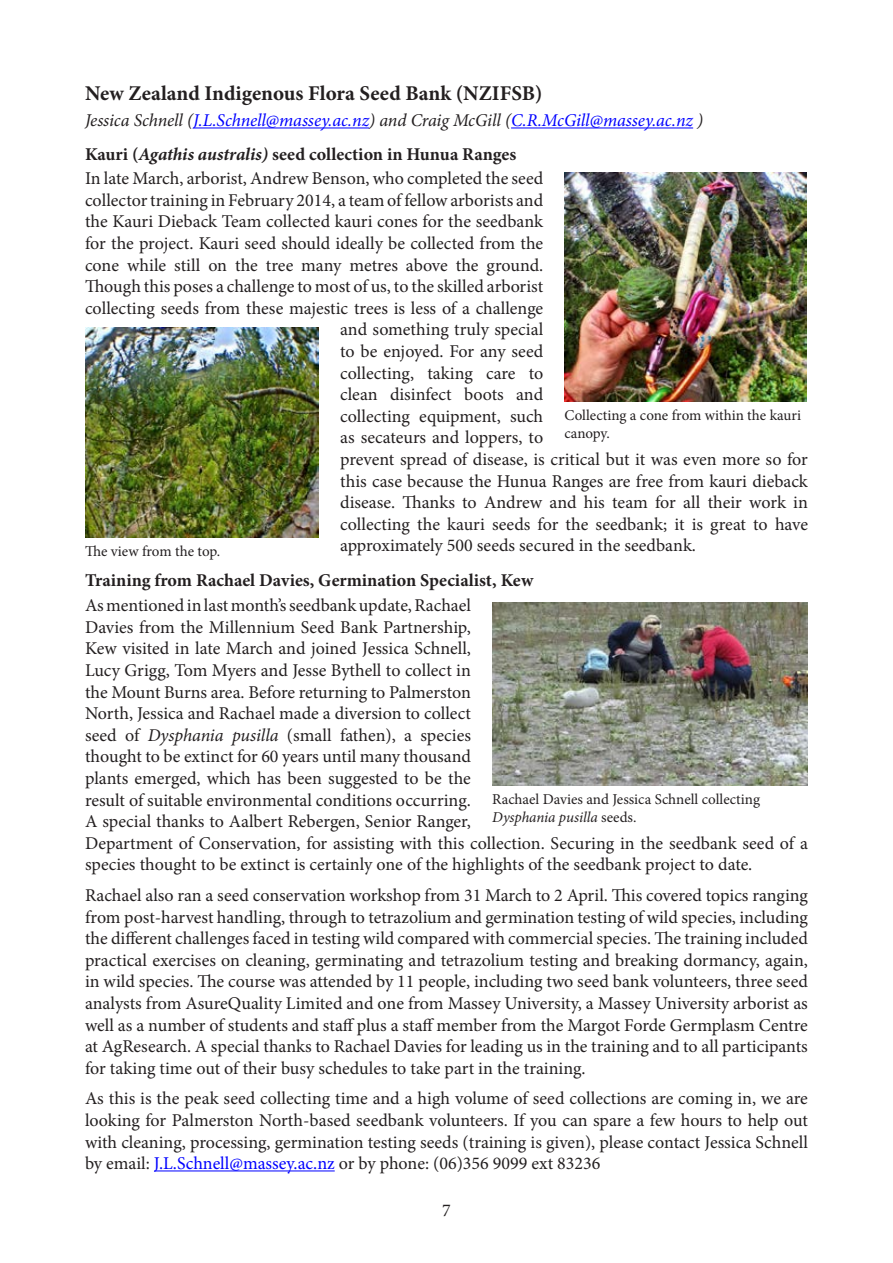
<style>
.page{position:relative;width:893px;height:1263px;background:#fff}
.page>*{position:absolute;margin:0;border:0;box-sizing:border-box;transform-origin:0 0}
.Heading_1_Newsletter{font:700 21px "Minion Pro";color:#231f20}
.Normal_Newsletter_bo{font:18px/21.6px "Minion Pro";color:#231f20;text-align:justify}
.Heading_3{font:700 18px "Minion Pro";color:#231f20}
.Author_source{font:italic 18px "Minion Pro";letter-spacing:-.005em;color:#00f}
.t1{font:15px/18px "Minion Pro";color:#231f20}
.s1{color:#231f20}
.s2{font-style:italic}
.s3{color:#00f}
</style>
<div class="page">
<hr style="left:193px;top:128px;width:176px;height:1px;background:#00f">
<hr style="left:511px;top:128px;width:182px;height:1px;background:#00f">
<hr style="left:154px;top:1170px;width:181px;height:1px;background:#00f">
<img style="left:564px;top:172px;width:243px;height:230px">
<img style="left:85px;top:328px;width:233px;height:210px">
<img style="left:492px;top:602px;width:316px;height:184px">
<p class="Heading_1_Newsletter" style="left:85px;top:79px;width:459px">New Zealand Indigenous Flora Seed Bank (NZIFSB)</p>
<p class="Author_source" style="left:85px;top:108px;width:620px"><span class="s1">Jessica Schnell (</span>J.L.Schnell@massey.ac.nz<span class="s1">) and Craig McGill (</span>C.R.McGill@massey.ac.nz <span class="s1">)</span></p>
<p class="Heading_3" style="left:85px;top:141px;width:433px">Kauri (<span class="s2">Agathis australis)</span> seed collection in Hunua Ranges</p>
<p class="Normal_Newsletter_bo" style="left:85px;top:168px;width:460px">In late March, arborist, Andrew Benson, who completed the seed</p>
<p class="Normal_Newsletter_bo" style="left:85px;top:189px;width:460px">collector training in February 2014, a team of fellow arborists and</p>
<p class="Normal_Newsletter_bo" style="left:85px;top:211px;width:460px">the Kauri Dieback Team collected kauri cones for the seedbank</p>
<p class="Normal_Newsletter_bo" style="left:85px;top:232px;width:460px">for the project. Kauri seed should ideally be collected from the</p>
<p class="Normal_Newsletter_bo" style="left:85px;top:254px;width:460px">cone while still on the tree many metres above the ground.</p>
<p class="Normal_Newsletter_bo" style="left:85px;top:276px;width:460px">Though this poses a challenge to most of us, to the skilled arborist</p>
<p class="Normal_Newsletter_bo" style="left:85px;top:297px;width:460px">collecting seeds from these majestic trees is less of a challenge</p>
<p class="Normal_Newsletter_bo" style="left:340px;top:319px;width:205px">and something truly special</p>
<p class="Normal_Newsletter_bo" style="left:340px;top:340px;width:205px">to be enjoyed. For any seed</p>
<p class="Normal_Newsletter_bo" style="left:340px;top:362px;width:205px">collecting, taking care to</p>
<p class="Normal_Newsletter_bo" style="left:340px;top:384px;width:205px">clean disinfect boots and</p>
<p class="Normal_Newsletter_bo" style="left:340px;top:405px;width:205px">collecting equipment, such</p>
<p class="Normal_Newsletter_bo" style="left:340px;top:427px;width:205px">as secateurs and loppers, to</p>
<p class="Normal_Newsletter_bo" style="left:340px;top:448px;width:469px">prevent spread of disease, is critical but it was even more so for</p>
<p class="Normal_Newsletter_bo" style="left:340px;top:470px;width:469px">this case because the Hunua Ranges are free from kauri dieback</p>
<p class="Normal_Newsletter_bo" style="left:340px;top:492px;width:469px">disease. Thanks to Andrew and his team for all their work in</p>
<p class="Normal_Newsletter_bo" style="left:340px;top:513px;width:469px">collecting the kauri seeds for the seedbank; it is great to have</p>
<p class="Normal_Newsletter_bo" style="left:340px;top:535px;width:357px">approximately 500 seeds secured in the seedbank.</p>
<p class="Heading_3" style="left:85px;top:568px;width:450px">Training from Rachael Davies, Germination Specialist, Kew</p>
<p class="Normal_Newsletter_bo" style="left:85px;top:595px;width:724px;text-align:left">As mentioned in last month’s seedbank update, Rachael<br>Davies from the Millennium Seed Bank Partnership,<br>Kew visited in late March and joined Jessica Schnell,<br>Lucy Grigg, Tom Myers and Jesse Bythell to collect in<br>the Mount Burns area. Before returning to Palmerston<br>North, Jessica and Rachael made a diversion to collect<br>seed of <span class="s2">Dysphania pusilla</span> (small fathen), a species<br>thought to be extinct for 60 years until many thousand<br>plants emerged, which has been suggested to be the<br>result of suitable environmental conditions occurring.<br>A special thanks to Aalbert Rebergen, Senior Ranger,<br>Department of Conservation, for assisting with this collection. Securing in the seedbank seed of a species thought to be extinct is certainly one of the highlights of the seedbank project to date.</p>
<p class="Normal_Newsletter_bo" style="left:85px;top:884px;width:724px">Rachael also ran a seed conservation workshop from 31 March to 2 April. This covered topics ranging from post-harvest handling, through to tetrazolium and germination testing of wild species, including the different challenges faced in testing wild compared with commercial species. The training included practical exercises on cleaning, germinating and tetrazolium testing and breaking dormancy, again, in wild species. The course was attended by 11 people, including two seed bank volunteers, three seed analysts from AsureQuality Limited and one from Massey University, a Massey University arborist as well as a number of students and staff plus a staff member from the Margot Forde Germplasm Centre at AgResearch. A special thanks to Rachael Davies for leading us in the training and to all participants for taking time out of their busy schedules to take part in the training.</p>
<p class="Normal_Newsletter_bo" style="left:85px;top:1088px;width:724px">As this is the peak seed collecting time and a high volume of seed collections are coming in, we are looking for Palmerston North-based seedbank volunteers. If you can spare a few hours to help out with cleaning, processing, germination testing seeds (training is given), please contact Jessica Schnell by email: <span class="s3">J.L.Schnell@massey.ac.nz</span> or by phone: (06)356 9099 ext 83236</p>
<p class="t1" style="left:564px;top:406px;width:238px">Collecting a cone from within the kauri canopy.</p>
<p class="t1" style="left:85px;top:542px;width:137px">The view from the top.</p>
<p class="t1" style="left:492px;top:790px;width:269px">Rachael Davies and Jessica Schnell collecting<br><span class="s2">Dysphania pusilla</span> seeds.</p>
<p class="Normal_Newsletter_bo" style="left:442px;top:1199px;width:10px">7</p>
</div>
